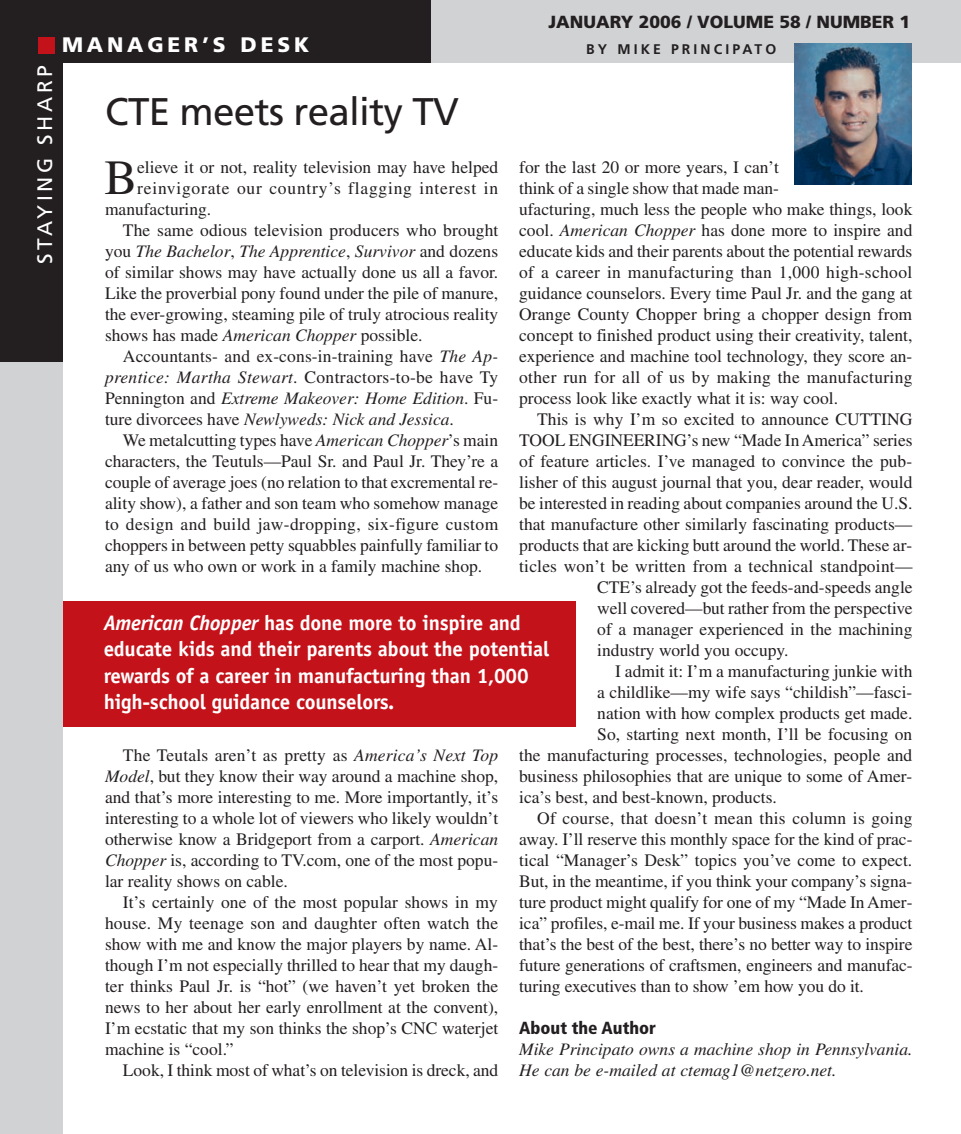
<style>
.page{position:relative;width:961px;height:1134px;background:#fff}
.page>*{position:absolute;margin:0;border:0;box-sizing:border-box;transform-origin:0 0}
.t1{font:49.18px "Times";color:#231f20}
.t2{font:38.5px "Frutiger";letter-spacing:-.015em;color:#231f20}
.t3{font:700 21px/26.2px "Officina Sans";letter-spacing:-.01em;color:#fff}
.t4{font:900 21px "Frutiger";letter-spacing:.185em;color:#fff}
.t5{font:21px "Frutiger";letter-spacing:.165em;color:#fff}
.t6{font:17.5px/21px "Times";color:#231f20;text-align:justify}
.t7{font:italic 17.5px/21px "Times";color:#231f20}
.t8{font:17.5px "Times";letter-spacing:.02em;color:#231f20}
.t9{font:17.5px "Times";letter-spacing:.045em;color:#231f20}
.t10{font:900 17.5px "Frutiger";color:#231f20}
.t11{font:900 condensed 17.5px "Frutiger";color:#231f20}
.t12{font:700 14px "Frutiger";letter-spacing:.22em;color:#231f20}
.s1{font-style:italic}
.s2{font-style:normal}
</style>
<div class="page">
<div style="left:56px;top:601px;width:520px;height:125px;background:#c4121a"></div>
<div style="left:0;top:279px;width:63px;height:855px;background:#d1d2d4"></div>
<div style="left:318px;top:0;width:643px;height:63px;background:#d1d2d4"></div>
<div style="left:0;top:31px;width:63px;height:331px;background:#231f20"></div>
<img style="left:795px;top:43px;width:117px;height:142px">
<div style="left:0;top:0;width:430px;height:63px;background:#231f20"></div>
<div style="left:38px;top:37px;width:17px;height:16px;background:#c4121a"></div>
<p class="t5" style="left:36px;top:264px;width:200px;rotate:-90deg">STAYING SHARP</p>
<p class="t10" style="left:548px;top:15px;width:363px">JANUARY 2006 / VOLUME 58 / NUMBER 1</p>
<p class="t4" style="left:62px;top:36px;width:249px">MANAGER’S DESK</p>
<p class="t12" style="left:586px;top:43px;width:191px">BY MIKE PRINCIPATO</p>
<h2 class="t2" style="left:105px;top:96px;width:355px">CTE meets reality TV</h2>
<p class="t6" style="left:519px;top:159px;width:395px;text-align:left">for the last 20 or more years, I can’t<br>think of a single show that made man-<br>ufacturing, much less the people who make things, look cool. <span class="s1">American Chopper</span> has done more to inspire and educate kids and their parents about the potential rewards of a career in manufacturing than 1,000 high-school guidance counselors. Every time Paul Jr. and the gang at Orange County Chopper bring a chopper design from concept to finished product using their creativity, talent, experience and machine tool technology, they score an&shy;other run for all of us by making the manufacturing process look like exactly what it is: way cool.</p>
<p class="t6" style="left:537px;top:411px;width:377px">This is why I’m so excited to announce CUTTING</p>
<p class="t6" style="left:519px;top:432px;width:395px">TOOL ENGINEERING’s new “Made In America” series</p>
<p class="t6" style="left:519px;top:453px;width:394px">of feature articles. I’ve managed to convince the pub-</p>
<p class="t6" style="left:519px;top:474px;width:395px">lisher of this august journal that you, dear reader, would</p>
<p class="t6" style="left:519px;top:495px;width:395px">be interested in reading about companies around the U.S.</p>
<p class="t6" style="left:519px;top:516px;width:395px">that manufacture other similarly fascinating products—</p>
<p class="t6" style="left:519px;top:537px;width:395px">products that are kicking butt around the world. These ar-</p>
<p class="t6" style="left:519px;top:558px;width:395px">ticles won’t be written from a technical standpoint—</p>
<p class="t6" style="left:597px;top:579px;width:317px">CTE’s already got the feeds-and-speeds angle</p>
<p class="t6" style="left:597px;top:600px;width:317px">well covered—but rather from the perspective</p>
<p class="t6" style="left:597px;top:621px;width:317px">of a manager experienced in the machining</p>
<p class="t6" style="left:597px;top:642px;width:193px">industry world you occupy.</p>
<p class="t6" style="left:615px;top:663px;width:299px">I admit it: I’m a manufacturing junkie with</p>
<p class="t6" style="left:597px;top:684px;width:317px">a childlike—my wife says “childish”—fasci-</p>
<p class="t6" style="left:597px;top:705px;width:317px">nation with how complex products get made.</p>
<p class="t6" style="left:597px;top:726px;width:317px">So, starting next month, I’ll be focusing on</p>
<p class="t6" style="left:519px;top:747px;width:395px">the manufacturing processes, technologies, people and</p>
<p class="t6" style="left:519px;top:768px;width:395px">business philosophies that are unique to some of Amer-</p>
<p class="t6" style="left:519px;top:789px;width:259px">ica’s best, and best-known, products.</p>
<p class="t6" style="left:537px;top:810px;width:377px">Of course, that doesn’t mean this column is going</p>
<p class="t6" style="left:519px;top:831px;width:395px">away. I’ll reserve this monthly space for the kind of prac-</p>
<p class="t6" style="left:519px;top:852px;width:394px">tical “Manager’s Desk” topics you’ve come to expect.</p>
<p class="t6" style="left:519px;top:873px;width:395px">But, in the meantime, if you think your company’s signa-</p>
<p class="t6" style="left:519px;top:894px;width:395px">ture product might qualify for one of my “Made In Amer-</p>
<p class="t6" style="left:519px;top:915px;width:395px">ica” profiles, e-mail me. If your business makes a product</p>
<p class="t6" style="left:519px;top:936px;width:395px">that’s the best of the best, there’s no better way to inspire</p>
<p class="t6" style="left:519px;top:957px;width:395px">future generations of craftsmen, engineers and manufac-</p>
<p class="t6" style="left:519px;top:978px;width:346px">turing executives than to show ’em how you do it.</p>
<p class="t11" style="left:519px;top:1021px;width:138px">About the Author</p>
<p class="t7" style="left:519px;top:1041px;width:395px">Mike Principato owns a machine shop in Pennsylvania.<br>He can be e-mailed at ctemag1@netzero.net.</p>
<h1 class="t1" style="left:104px;top:161px;width:34px">B</h1>
<p class="t6" style="left:137px;top:159px;width:363px">elieve it or not, reality television may have helped</p>
<p class="t9" style="left:137px;top:182px;width:362px">reinvigorate our country’s flagging interest in</p>
<p class="t6" style="left:105px;top:201px;width:108px">manufacturing.</p>
<p class="t6" style="left:123px;top:222px;width:377px">The same odious television producers who brought</p>
<p class="t7" style="left:105px;top:243px;width:395px"><span class="s2">you</span> The Bachelor<span class="s2">,</span> The Apprentice<span class="s2">,</span> Survivor <span class="s2">and dozens</span></p>
<p class="t6" style="left:105px;top:264px;width:395px">of similar shows may have actually done us all a favor.</p>
<p class="t6" style="left:105px;top:285px;width:395px">Like the proverbial pony found under the pile of manure,</p>
<p class="t6" style="left:105px;top:306px;width:395px">the ever-growing, steaming pile of truly atrocious reality</p>
<p class="t6" style="left:105px;top:327px;width:319px">shows has made <span class="s1">American Chopper</span> possible.</p>
<p class="t6" style="left:123px;top:348px;width:377px">Accountants- and ex-cons-in-training have <span class="s1">The Ap-</span></p>
<p class="t8" style="left:105px;top:371px;width:395px"><span class="s1">prentice: Martha Stewart</span>. Contractors-to-be have Ty</p>
<p class="t7" style="left:105px;top:390px;width:395px"><span class="s2">Pennington and</span> Extreme Makeover: Home Edition<span class="s2">. Fu-</span></p>
<p class="t7" style="left:105px;top:411px;width:350px"><span class="s2">ture divorcees have</span> Newlyweds: Nick and Jessica<span class="s2">.</span></p>
<p class="t6" style="left:123px;top:432px;width:377px">We metalcutting types have <span class="s1">American Chopper</span>’s main</p>
<p class="t6" style="left:105px;top:453px;width:395px">characters, the Teutuls—Paul Sr. and Paul Jr. They’re a</p>
<p class="t6" style="left:105px;top:474px;width:395px">couple of average joes (no relation to that excremental re-</p>
<p class="t6" style="left:105px;top:495px;width:395px">ality show), a father and son team who somehow manage</p>
<p class="t8" style="left:105px;top:518px;width:395px">to design and build jaw-dropping, six-figure custom</p>
<p class="t6" style="left:105px;top:537px;width:395px">choppers in between petty squabbles painfully familiar to</p>
<p class="t6" style="left:105px;top:558px;width:379px">any of us who own or work in a family machine shop.</p>
<p class="t3" style="left:104px;top:612px;width:447px"><span class="s1">American Chopper</span> has done more to inspire and educate kids and their parents about the potential rewards of a career in manufacturing than 1,000 high-school guidance counselors.</p>
<p class="t6" style="left:105px;top:747px;width:395px;text-indent:18px">The Teutals aren’t as pretty as <span class="s1">America’s Next Top Model</span>, but they know their way around a machine shop, and that’s more interesting to me. More importantly, it’s interesting to a whole lot of viewers who likely wouldn’t otherwise know a Bridgeport from a carport. <span class="s1">American Chopper</span> is, according to TV.com, one of the most popu&shy;lar reality shows on cable.</p>
<p class="t6" style="left:105px;top:894px;width:395px;text-indent:18px">It’s certainly one of the most popular shows in my house. My teenage son and daughter often watch the show with me and know the major players by name. Al&shy;though I’m not especially thrilled to hear that my daugh&shy;ter thinks Paul Jr. is “hot” (we haven’t yet broken the news to her about her early enrollment at the convent), I’m ecstatic that my son thinks the shop’s CNC waterjet machine is “cool.”</p>
<p class="t6" style="left:123px;top:1062px;width:377px">Look, I think most of what’s on television is dreck, and</p>
</div>
